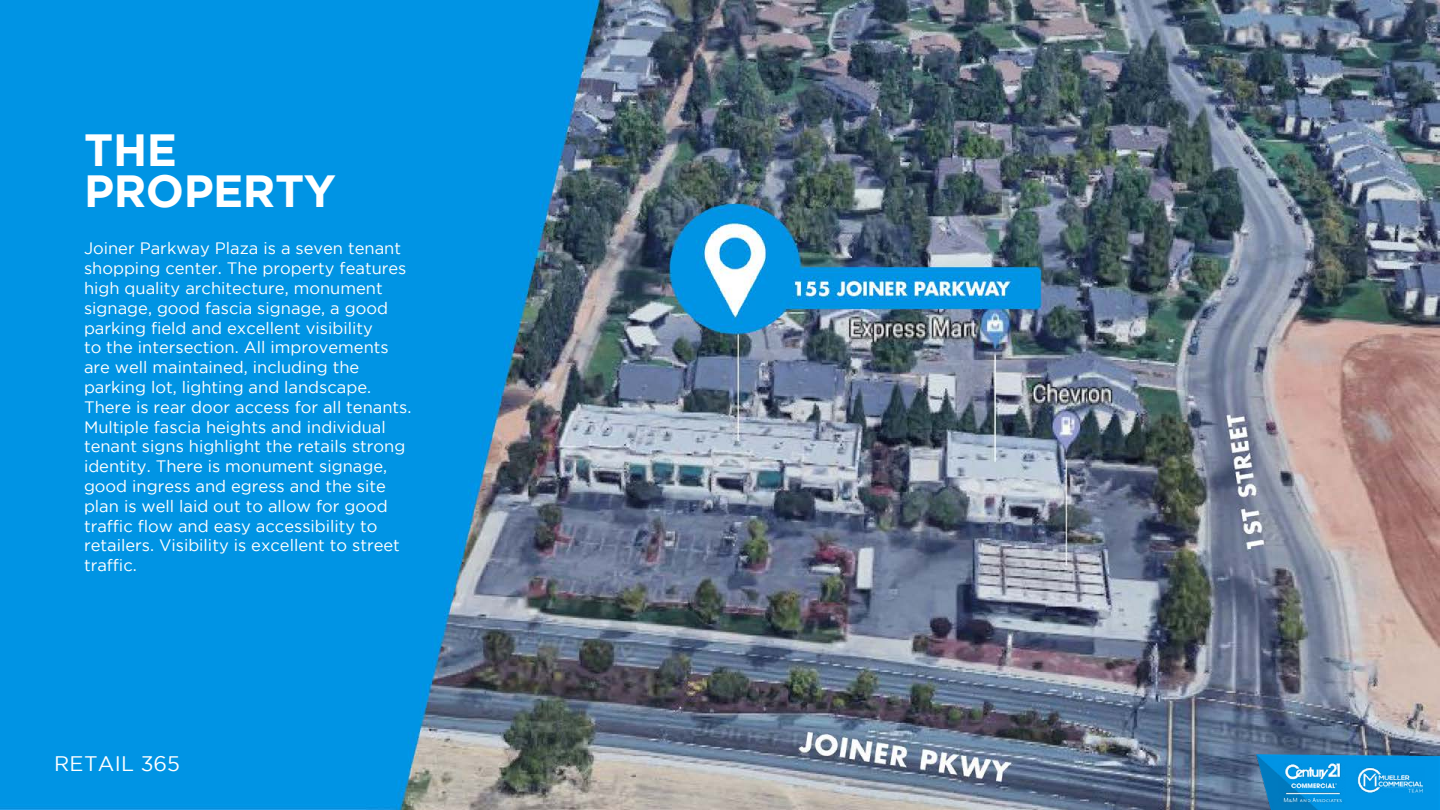
<style>
.page{position:relative;width:1440px;height:810px;background:#fff}
.page>*{position:absolute;margin:0;border:0;box-sizing:border-box;transform-origin:0 0}
.t1{font:700 45px/40.8px "Gotham";letter-spacing:-.01em;color:#fff}
.t2{font:21px "Gotham";letter-spacing:.015em;color:#fff}
.t3{font:16.5px/19.8px "Gotham";color:#fff}
</style>
<div class="page">
<img style="left:0;top:0;width:1439px;height:810px">
<img style="left:1255px;top:755px;width:184px;height:55px">
<img style="left:1278px;top:763px;width:67px;height:41px">
<img style="left:1356px;top:767px;width:67px;height:26px">
<h1 class="t1" style="left:84px;top:128px;width:253px">THE<br>PROPERTY</h1>
<p class="t3" style="left:84px;top:238px;width:329px">Joiner Parkway Plaza is a seven tenant shopping center. The property features high quality architecture, monument signage, good fascia signage, a good parking field and excellent visibility<br>to the intersection. All improvements are well maintained, including the parking lot, lighting and landscape.<br>There is rear door access for all tenants.<br>Multiple fascia heights and individual tenant signs highlight the retails strong identity. There is monument signage, good ingress and egress and the site plan is well laid out to allow for good traffic flow and easy accessibility to retailers. Visibility is excellent to street traffic.</p>
<p class="t2" style="left:54px;top:752px;width:127px">RETAIL 365</p>
</div>
